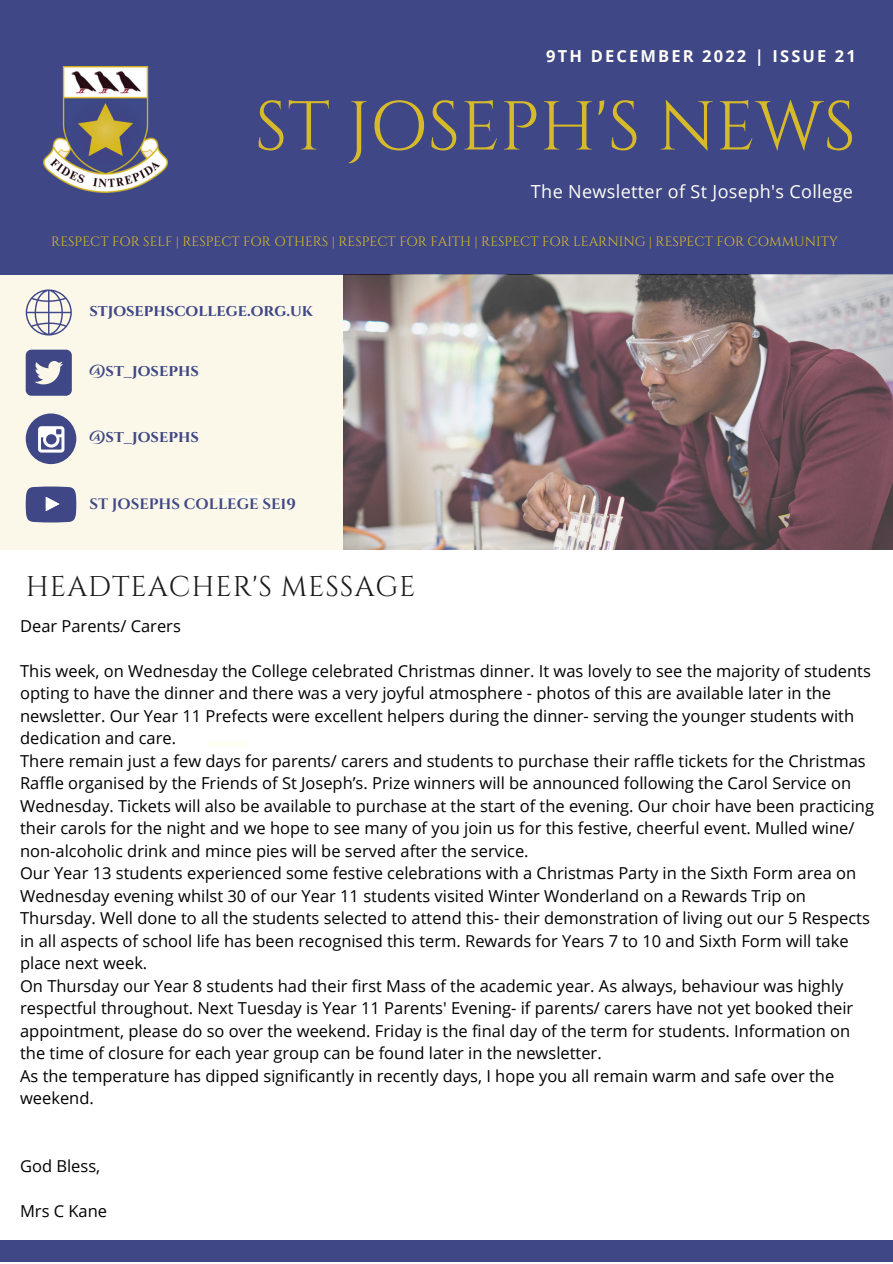
<style>
.page{position:relative;width:893px;height:1264px;background:#fff}
.page>*{position:absolute;margin:0;border:0;box-sizing:border-box;transform-origin:0 0}
.t1{font:69px "Cinzel";color:#d7ba29}
.t2{font:28.5px "Cinzel";letter-spacing:.03em;color:#1c191a}
.t3{font:18px "Open Sans";letter-spacing:.02em;color:#fffff6}
.t4{font:16.5px/22.5px "Open Sans";color:#000}
.t5{font:700 16.5px "Cinzel";color:#3f4786}
.t6{font:700 16.5px "Open Sans";letter-spacing:.13em;color:#fffff6}
.t7{font:700 15px "Cinzel";color:#3f4786}
.t8{font:13.5px "Cinzel";color:#d7ba29}
</style>
<div class="page">
<div style="left:0;top:1240px;width:892px;height:21px;background:#3f4786"></div>
<div style="left:0;top:242px;width:344px;height:307px;background:#fbf8ea"></div>
<div style="left:217px;top:495px;width:45px;height:5px;background:#fffff6"></div>
<div style="left:205px;top:741px;width:45px;height:6px;background:#fffff6"></div>
<div style="left:0;top:0;width:892px;height:274px;background:#3f4786"></div>
<img style="left:43px;top:66px;width:125px;height:126px">
<svg style="left:26px;top:289px;width:46px;height:46px"></svg>
<svg style="left:26px;top:349px;width:46px;height:47px"></svg>
<div style="left:26px;top:413px;width:50px;height:51px;background:#3f4786;border-radius:50%"></div>
<svg style="left:38px;top:426px;width:26px;height:26px"></svg>
<svg style="left:26px;top:486px;width:50px;height:36px;background:#545b92"></svg>
<img style="left:344px;top:275px;width:548px;height:274px">
<p class="t6" style="left:546px;top:44px;width:311px">9TH DECEMBER 2022 | ISSUE 21</p>
<h1 class="t1" style="left:255px;top:82px;width:602px">ST JOSEPH'S NEWS</h1>
<p class="t3" style="left:531px;top:179px;width:323px">The Newsletter of St Joseph's College</p>
<p class="t8" style="left:51px;top:232px;width:788px">RESPECT FOR SELF | RESPECT FOR OTHERS | RESPECT FOR FAITH | RESPECT FOR LEARNING | RESPECT FOR COMMUNITY</p>
<p class="t5" style="left:89px;top:299px;width:225px">stjosephscollege.org.uk</p>
<p class="t5" style="left:89px;top:360px;width:111px">@st_josephs</p>
<p class="t5" style="left:89px;top:426px;width:111px">@st_josephs</p>
<p class="t7" style="left:89px;top:494px;width:208px">ST JOSEPHS COLLEGE SE19</p>
<h2 class="t2" style="left:26px;top:568px;width:391px">HEADTEACHER'S MESSAGE</h2>
<p class="t4" style="left:20px;top:614px;width:162px">Dear Parents/ Carers</p>
<p class="t4" style="left:20px;top:659px;width:855px">This week, on Wednesday the College celebrated Christmas dinner. It was lovely to see the majority of students opting to have the dinner and there was a very joyful atmosphere - photos of this are available later in the newsletter. Our Year 11 Prefects were excellent helpers during the dinner- serving the younger students with dedication and care.<br>There remain just a few days for parents/ carers and students to purchase their raffle tickets for the Christmas Raffle organised by the Friends of St Joseph’s. Prize winners will be announced following the Carol Service on Wednesday. Tickets will also be available to purchase at the start of the evening. Our choir have been practicing their carols for the night and we hope to see many of you join us for this festive, cheerful event. Mulled wine/ non-alcoholic drink and mince pies will be served after the service.<br>Our Year 13 students experienced some festive celebrations with a Christmas Party in the Sixth Form area on Wednesday evening whilst 30 of our Year 11 students visited Winter Wonderland on a Rewards Trip on Thursday. Well done to all the students selected to attend this- their demonstration of living out our 5 Respects in all aspects of school life has been recognised this term. Rewards for Years 7 to 10 and Sixth Form will take place next week.<br>On Thursday our Year 8 students had their first Mass of the academic year. As always, behaviour was highly respectful throughout. Next Tuesday is Year 11 Parents' Evening- if parents/ carers have not yet booked their appointment, please do so over the weekend. Friday is the final day of the term for students. Information on the time of closure for each year group can be found later in the newsletter.<br>As the temperature has dipped significantly in recently days, I hope you all remain warm and safe over the weekend.</p>
<p class="t4" style="left:20px;top:1153px;width:82px">God Bless,</p>
<p class="t4" style="left:20px;top:1198px;width:89px">Mrs C Kane</p>
</div>
